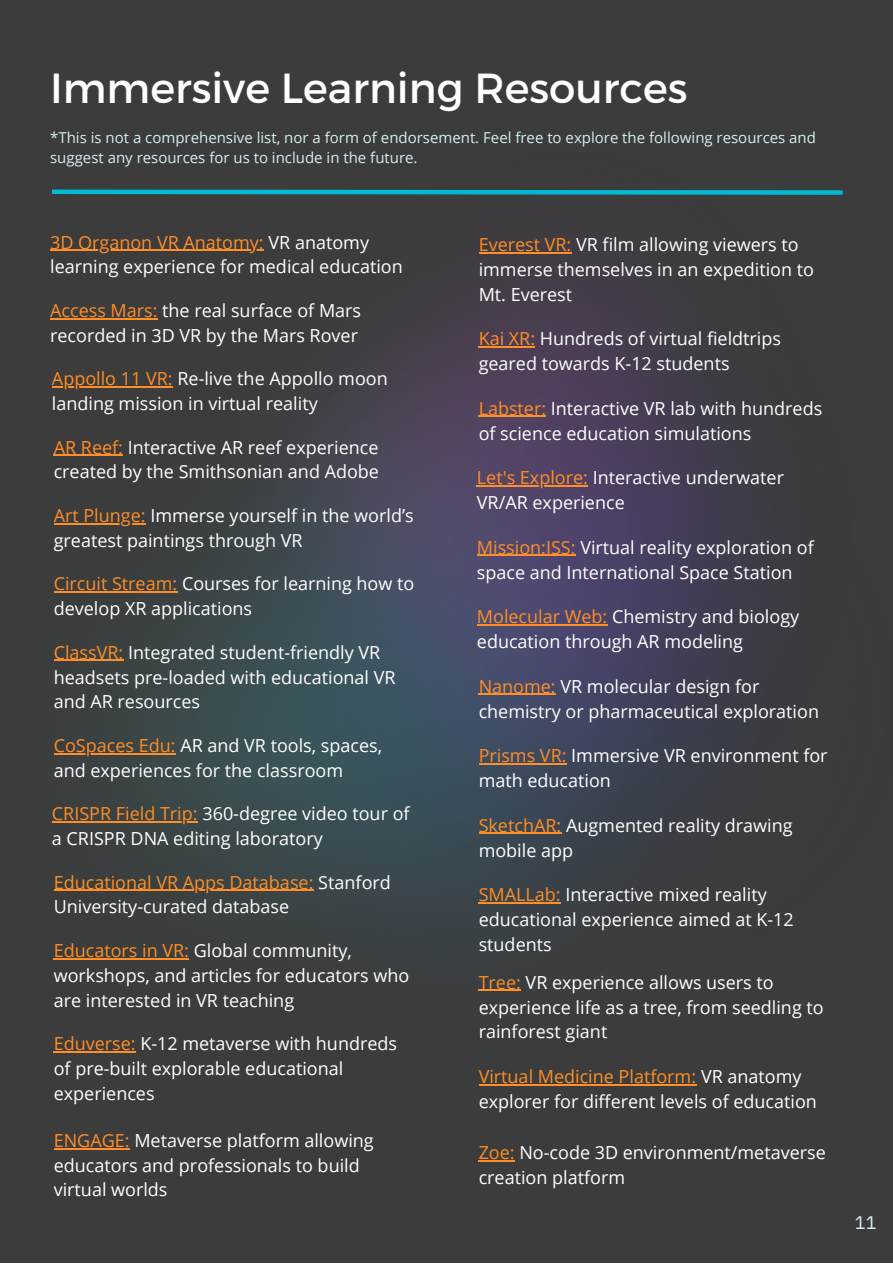
<style>
.page{position:relative;width:893px;height:1264px;background:#fff}
.page>*{position:absolute;margin:0;border:0;box-sizing:border-box;transform-origin:0 0}
.t1{font:42px "Montserrat";color:#fff}
.t2{font:18px/24.8px "Open Sans";color:#fff}
.t3{font:18px "IBM Plex Mono";color:#d5eef4}
.t4{font:15px/20.2px "Open Sans";color:#d5eef4}
.s1{color:#ff8e26}
</style>
<div class="page">
<div style="left:0;top:0;width:892px;height:1262px;background:#3c3c3c"></div>
<svg style="left:52px;top:189px;width:126px;height:6px"></svg>
<img style="left:50px;top:319px;width:647px;height:767px">
<img style="left:178px;top:189px;width:665px;height:733px">
<hr style="left:50px;top:250px;width:214px;height:1px;background:#ff8e26">
<hr style="left:50px;top:318px;width:108px;height:1px;background:#ff8e26">
<hr style="left:52px;top:386px;width:121px;height:1px;background:#ff8e26">
<hr style="left:54px;top:455px;width:69px;height:1px;background:#ff8e26">
<hr style="left:54px;top:523px;width:92px;height:1px;background:#ff8e26">
<hr style="left:54px;top:591px;width:123px;height:1px;background:#ff8e26">
<hr style="left:52px;top:821px;width:146px;height:1px;background:#ff8e26">
<hr style="left:54px;top:1147px;width:76px;height:2px;background:#ff8e26">
<hr style="left:478px;top:252px;width:93px;height:1px;background:#ff8e26">
<hr style="left:477px;top:485px;width:111px;height:1px;background:#ff8e26">
<hr style="left:477px;top:555px;width:98px;height:1px;background:#ff8e26">
<hr style="left:478px;top:832px;width:83px;height:2px;background:#ff8e26">
<hr style="left:478px;top:989px;width:43px;height:2px;background:#ff8e26">
<hr style="left:478px;top:1160px;width:36px;height:1px;background:#ff8e26">
<hr style="left:54px;top:1051px;width:82px;height:1px;background:#ff8e26">
<hr style="left:478px;top:416px;width:68px;height:1px;background:#ff8e26">
<hr style="left:478px;top:902px;width:82px;height:1px;background:#ff8e26">
<hr style="left:54px;top:958px;width:135px;height:1px;background:#ff8e26">
<hr style="left:54px;top:660px;width:69px;height:1px;background:#ff8e26">
<hr style="left:54px;top:753px;width:122px;height:1px;background:#ff8e26">
<hr style="left:54px;top:889px;width:259px;height:1px;background:#ff8e26">
<hr style="left:478px;top:346px;width:57px;height:1px;background:#ff8e26">
<hr style="left:477px;top:624px;width:130px;height:1px;background:#ff8e26">
<hr style="left:478px;top:694px;width:77px;height:1px;background:#ff8e26">
<hr style="left:478px;top:763px;width:88px;height:1px;background:#ff8e26">
<hr style="left:478px;top:1084px;width:218px;height:1px;background:#ff8e26">
<h1 class="t1" style="left:50px;top:61px;width:638px">Immersive Learning Resources</h1>
<p class="t4" style="left:50px;top:127px;width:767px">*This is not a comprehensive list, nor a form of endorsement. Feel free to explore the following resources and suggest any resources for us to include in the future.</p>
<p class="t2" style="left:50px;top:229px;width:354px"><span class="s1">3D Organon VR Anatomy:</span> VR anatomy learning experience for medical education</p>
<p class="t2" style="left:50px;top:297px;width:312px"><span class="s1">Access Mars:</span> the real surface of Mars recorded in 3D VR by the Mars Rover</p>
<p class="t2" style="left:52px;top:366px;width:337px"><span class="s1">Appollo 11 VR:</span> Re-live the Appollo moon landing mission in virtual reality</p>
<p class="t2" style="left:54px;top:434px;width:327px"><span class="s1">AR Reef:</span> Interactive AR reef experience created by the Smithsonian and Adobe</p>
<p class="t2" style="left:54px;top:502px;width:361px"><span class="s1">Art Plunge:</span> Immerse yourself in the world’s greatest paintings through VR</p>
<p class="t2" style="left:54px;top:571px;width:362px"><span class="s1">Circuit Stream:</span> Courses for learning how to develop XR applications</p>
<p class="t2" style="left:54px;top:639px;width:343px"><span class="s1">ClassVR:</span> Integrated student-friendly VR headsets pre-loaded with educational VR and AR resources</p>
<p class="t2" style="left:54px;top:732px;width:330px"><span class="s1">CoSpaces Edu:</span> AR and VR tools, spaces, and experiences for the classroom</p>
<p class="t2" style="left:52px;top:801px;width:359px"><span class="s1">CRISPR Field Trip:</span> 360-degree video tour of a CRISPR DNA editing laboratory</p>
<p class="t2" style="left:54px;top:869px;width:338px"><span class="s1">Educational VR Apps Database:</span> Stanford<br>University-curated database</p>
<p class="t2" style="left:54px;top:937px;width:357px"><span class="s1">Educators in VR:</span> Global community, workshops, and articles for educators who are interested in VR teaching</p>
<p class="t2" style="left:54px;top:1030px;width:345px"><span class="s1">Eduverse:</span> K-12 metaverse with hundreds of pre-built explorable educational experiences</p>
<p class="t2" style="left:54px;top:1127px;width:321px"><span class="s1">ENGAGE:</span> Metaverse platform allowing educators and professionals to build virtual worlds</p>
<p class="t2" style="left:478px;top:232px;width:337px"><span class="s1">Everest VR:</span> VR film allowing viewers to immerse themselves in an expedition to<br>Mt. Everest</p>
<p class="t2" style="left:478px;top:326px;width:304px"><span class="s1">Kai XR:</span> Hundreds of virtual fieldtrips geared towards K-12 students</p>
<p class="t2" style="left:478px;top:395px;width:345px"><span class="s1">Labster:</span> Interactive VR lab with hundreds of science education simulations</p>
<p class="t2" style="left:477px;top:465px;width:308px"><span class="s1">Let's Explore:</span> Interactive underwater<br>VR/AR experience</p>
<p class="t2" style="left:477px;top:534px;width:338px"><span class="s1">Mission:ISS:</span> Virtual reality exploration of space and International Space Station</p>
<p class="t2" style="left:477px;top:604px;width:324px"><span class="s1">Molecular Web:</span> Chemistry and biology education through AR modeling</p>
<p class="t2" style="left:478px;top:673px;width:342px"><span class="s1">Nanome:</span> VR molecular design for chemistry or pharmaceutical exploration</p>
<p class="t2" style="left:478px;top:743px;width:350px"><span class="s1">Prisms VR:</span> Immersive VR environment for math education</p>
<p class="t2" style="left:478px;top:812px;width:315px"><span class="s1">SketchAR:</span> Augmented reality drawing mobile app</p>
<p class="t2" style="left:478px;top:881px;width:316px"><span class="s1">SMALLab:</span> Interactive mixed reality educational experience aimed at K-12 students</p>
<p class="t2" style="left:478px;top:969px;width:346px"><span class="s1">Tree:</span> VR experience allows users to experience life as a tree, from seedling to rainforest giant</p>
<p class="t2" style="left:478px;top:1063px;width:340px"><span class="s1">Virtual Medicine Platform:</span> VR anatomy explorer for different levels of education</p>
<p class="t2" style="left:478px;top:1139px;width:348px"><span class="s1">Zoe:</span> No-code 3D environment/metaverse creation platform</p>
<p class="t3" style="left:854px;top:1210px;width:23px">11</p>
</div>
